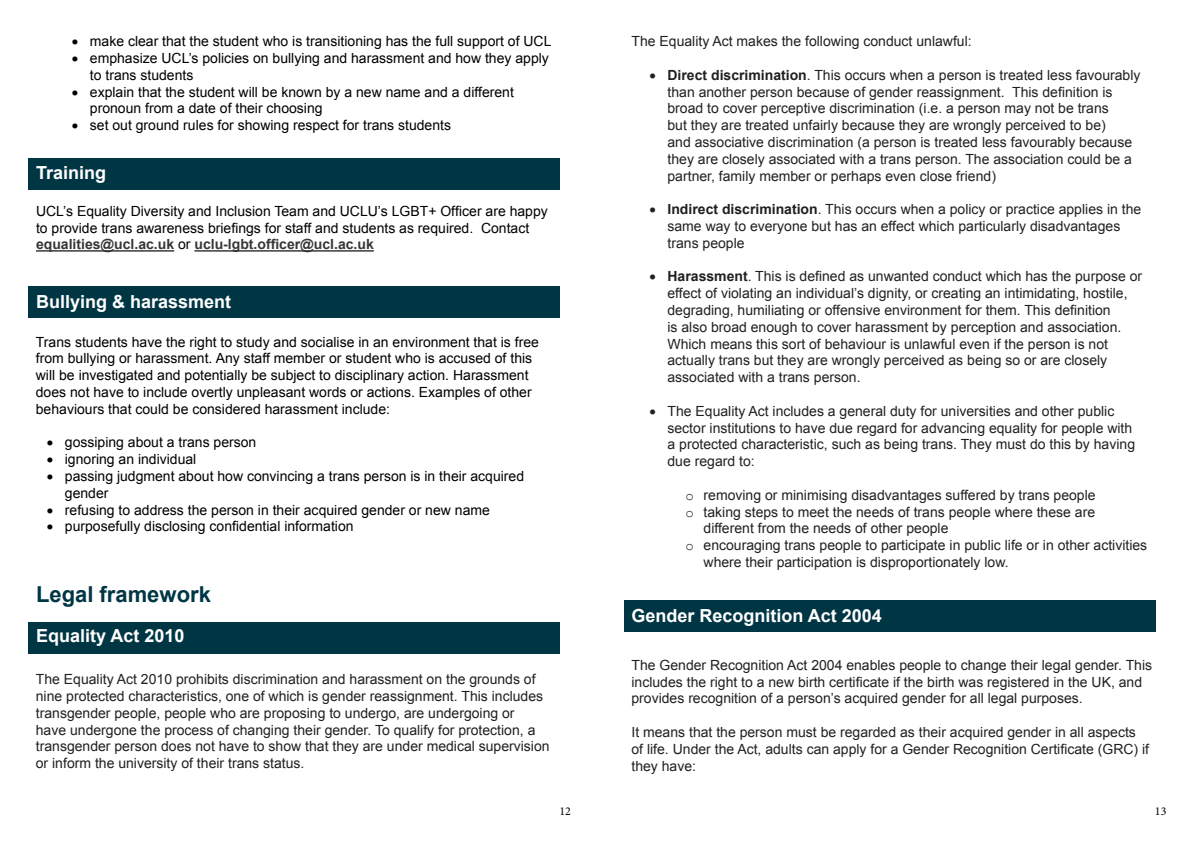
<style>
.page{position:relative;width:1191px;height:842px;background:#fff}
.page>*{position:absolute;margin:0;border:0;box-sizing:border-box;transform-origin:0 0}
.t1{font:700 22px "Arial";color:#003644}
.t2{font:700 18px "Arial";color:#fff}
.t3{font:14px/16.8px "Arial";color:#221f20}
.t4{font:14px/16.8px "Arial";color:#000}
.t5{font:12px "Minion Pro";color:#000}
.s1{font-weight:700;color:#393736}
.s2{font-weight:700}
.s3{font-family:"Courier New"}
</style>
<div class="page">
<div style="left:28px;top:158px;width:531px;height:31px;background:#003644"></div>
<div style="left:28px;top:286px;width:531px;height:32px;background:#003644"></div>
<hr style="left:36px;top:250px;width:138px;height:2px;background:#393736">
<hr style="left:194px;top:250px;width:180px;height:2px;background:#393736">
<div style="left:28px;top:622px;width:531px;height:31px;background:#003644"></div>
<div style="left:624px;top:601px;width:531px;height:31px;background:#003644"></div>
<p class="t4" style="left:72px;top:33px;width:481px">• make clear that the student who is transitioning has the full support of UCL</p>
<p class="t4" style="left:90px;top:50px;width:460px;text-indent:-18px">• emphasize UCL’s policies on bullying and harassment and how they apply to trans students</p>
<p class="t4" style="left:90px;top:83px;width:425px;text-indent:-18px">• explain that the student will be known by a new name and a different pronoun from a date of their choosing</p>
<p class="t4" style="left:72px;top:117px;width:381px">• set out ground rules for showing respect for trans students</p>
<p class="t2" style="left:36px;top:161px;width:72px">Training</p>
<p class="t4" style="left:36px;top:203px;width:513px">UCL’s Equality Diversity and Inclusion Team and UCLU’s LGBT+ Officer are happy to provide trans awareness briefings for staff and students as required. Contact <span class="s1">equalities@ucl.ac.uk</span> or <span class="s1">uclu-lgbt.officer@ucl.ac.uk</span></p>
<p class="t2" style="left:36px;top:289px;width:197px">Bullying &amp; harassment</p>
<p class="t4" style="left:36px;top:333px;width:504px">Trans students have the right to study and socialise in an environment that is free from bullying or harassment. Any staff member or student who is accused of this will be investigated and potentially be subject to disciplinary action. Harassment does not have to include overtly unpleasant words or actions. Examples of other behaviours that could be considered harassment include:</p>
<p class="t4" style="left:47px;top:434px;width:211px">• gossiping about a trans person</p>
<p class="t4" style="left:47px;top:451px;width:151px">• ignoring an individual</p>
<p class="t4" style="left:65px;top:468px;width:461px;text-indent:-18px">• passing judgment about how convincing a trans person is in their acquired gender</p>
<p class="t4" style="left:47px;top:501px;width:444px">• refusing to address the person in their acquired gender or new name</p>
<p class="t4" style="left:47px;top:518px;width:308px">• purposefully disclosing confidential information</p>
<h1 class="t1" style="left:36px;top:579px;width:176px">Legal framework</h1>
<p class="t2" style="left:36px;top:624px;width:150px">Equality Act 2010</p>
<p class="t3" style="left:36px;top:671px;width:515px">The Equality Act 2010 prohibits discrimination and harassment on the grounds of nine protected characteristics, one of which is gender reassignment. This includes transgender people, people who are proposing to undergo, are undergoing or<br>have undergone the process of changing their gender. To qualify for protection, a transgender person does not have to show that they are under medical supervision or inform the university of their trans status.</p>
<p class="t3" style="left:631px;top:33px;width:342px">The Equality Act makes the following conduct unlawful:</p>
<p class="t3" style="left:667px;top:67px;width:474px;text-indent:-18px">• <span class="s2">Direct discrimination</span>. This occurs when a person is treated less favourably than another person because of gender reassignment. This definition is broad to cover perceptive discrimination (i.e. a person may not be trans<br>but they are treated unfairly because they are wrongly perceived to be)<br>and associative discrimination (a person is treated less favourably because they are closely associated with a trans person. The association could be a partner, family member or perhaps even close friend)</p>
<p class="t3" style="left:667px;top:201px;width:475px;text-indent:-18px">• <span class="s2">Indirect discrimination</span>. This occurs when a policy or practice applies in the same way to everyone but has an effect which particularly disadvantages trans people</p>
<p class="t3" style="left:667px;top:268px;width:476px;text-indent:-18px">• <span class="s2">Harassment</span>. This is defined as unwanted conduct which has the purpose or effect of violating an individual’s dignity, or creating an intimidating, hostile, degrading, humiliating or offensive environment for them. This definition<br>is also broad enough to cover harassment by perception and association.<br>Which means this sort of behaviour is unlawful even if the person is not actually trans but they are wrongly perceived as being so or are closely associated with a trans person.</p>
<p class="t3" style="left:667px;top:403px;width:469px;text-indent:-18px">• The Equality Act includes a general duty for universities and other public sector institutions to have due regard for advancing equality for people with a protected characteristic, such as being trans. They must do this by having due regard to:</p>
<p class="t3" style="left:685px;top:487px;width:411px"><span class="s3">o</span> removing or minimising disadvantages suffered by trans people</p>
<p class="t3" style="left:685px;top:503px;width:411px"><span class="s3">o</span> taking steps to meet the needs of trans people where these are</p>
<p class="t3" style="left:703px;top:520px;width:246px">different from the needs of other people</p>
<p class="t3" style="left:685px;top:537px;width:463px"><span class="s3">o</span> encouraging trans people to participate in public life or in other activities</p>
<p class="t3" style="left:703px;top:554px;width:307px">where their participation is disproportionately low.</p>
<p class="t2" style="left:631px;top:603px;width:252px">Gender Recognition Act 2004</p>
<p class="t3" style="left:631px;top:656px;width:522px">The Gender Recognition Act 2004 enables people to change their legal gender. This includes the right to a new birth certificate if the birth was registered in the UK, and provides recognition of a person’s acquired gender for all legal purposes.</p>
<p class="t3" style="left:631px;top:724px;width:519px">It means that the person must be regarded as their acquired gender in all aspects of life. Under the Act, adults can apply for a Gender Recognition Certificate (GRC) if they have:</p>
<p class="t5" style="left:559px;top:803px;width:13px">12</p>
<p class="t5" style="left:1155px;top:803px;width:13px">13</p>
</div>
